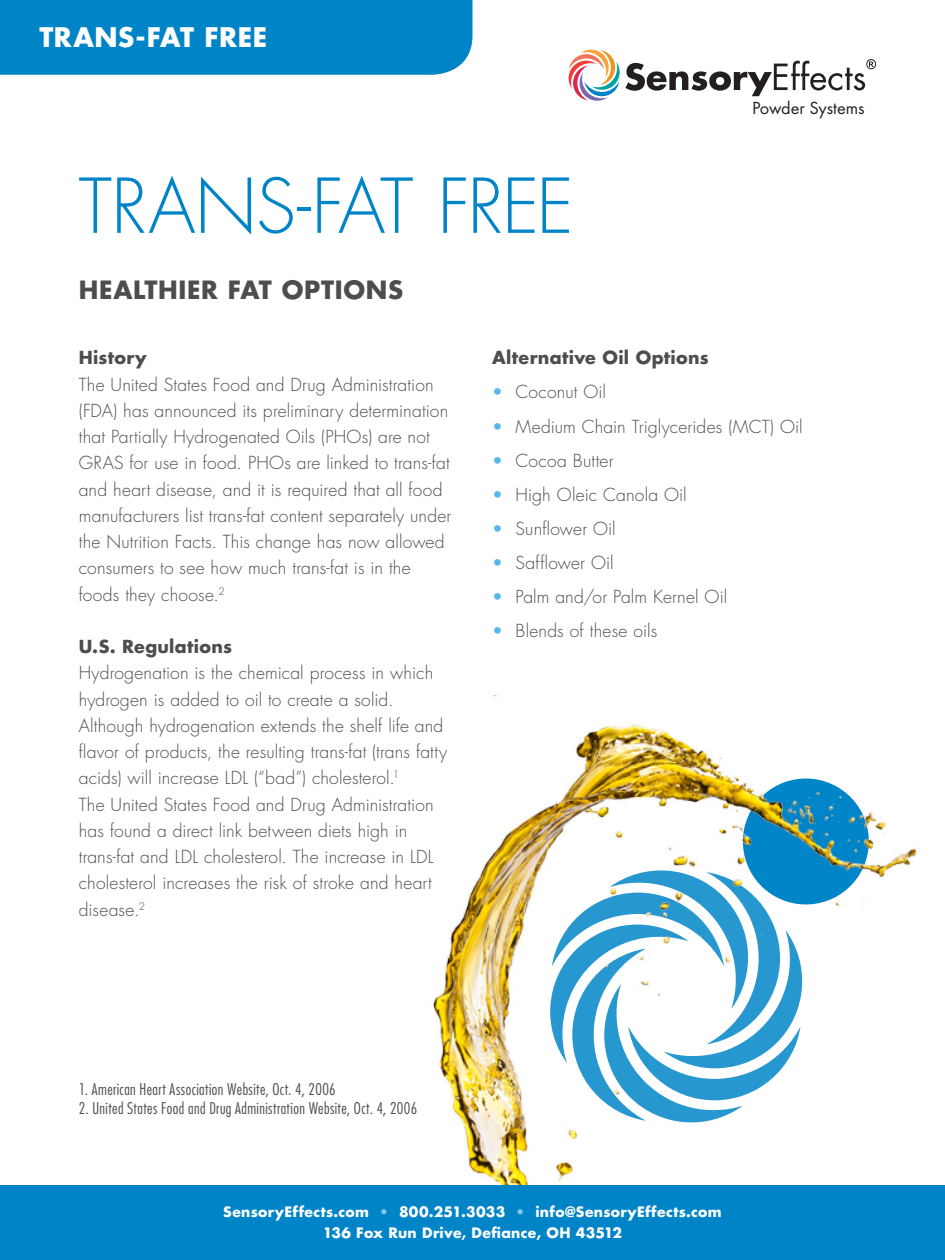
<style>
.page{position:relative;width:945px;height:1260px;background:#fff}
.page>*{position:absolute;margin:0;border:0;box-sizing:border-box;transform-origin:0 0}
.t1{font:300 73.5px "Futura";letter-spacing:-.015em;color:#0084c8}
.t2{font:700 26.25px "Futura";letter-spacing:.025em;color:#fff}
.t3{font:700 24.5px "Futura";letter-spacing:.03em;color:#4d4d4f}
.t4{font:18.2px "Futura T";letter-spacing:-.005em;color:#231f20}
.t5{font:300 17.5px/26.2px "Futura";letter-spacing:.01em;color:#4d4d4f}
.t6{font:700 17.5px "Futura";letter-spacing:.02em;color:#4d4d4f}
.t7{font:300 condensed 15.75px "Futura";letter-spacing:.025em;color:#4d4d4f}
.t8{font:700 14px/21px "Futura";letter-spacing:.025em;color:#fff;text-align:center}
.s1{color:#53b7e8}
.s2{color:#83c6ed}
</style>
<div class="page">
<img style="left:433px;top:696px;width:484px;height:489px">
<div style="left:0;top:0;width:472px;height:75px;background:#0084c8"></div>
<div style="left:0;top:1185px;width:945px;height:75px;background:#0084c8"></div>
<svg style="left:568px;top:49px;width:308px;height:52px"></svg>
<h2 class="t2" style="left:39px;top:19px;width:229px">TRANS-FAT FREE</h2>
<h1 class="t1" style="left:79px;top:159px;width:497px">TRANS-FAT FREE</h1>
<h3 class="t3" style="left:79px;top:272px;width:326px">HEALTHIER FAT OPTIONS</h3>
<p class="t4" style="left:752px;top:98px;width:114px">Powder Systems</p>
<p class="t6" style="left:79px;top:346px;width:69px">History</p>
<p class="t5" style="left:79px;top:371px;width:374px">The United States Food and Drug Administration (FDA) has announced its preliminary determination that Partially Hydrogenated Oils (PHOs) are not GRAS for use in food. PHOs are linked to trans-fat and heart disease, and it is required that all food manufacturers list trans-fat content separately under the Nutrition Facts. This change has now allowed consumers to see how much trans-fat is in the foods they choose.<sup>2</sup></p>
<p class="t6" style="left:79px;top:634px;width:155px">U.S. Regulations</p>
<p class="t5" style="left:79px;top:660px;width:370px">Hydrogenation is the chemical process in which hydrogen is added to oil to create a solid.<br>Although hydrogenation extends the shelf life and flavor of products, the resulting trans-fat (trans fatty acids) will increase LDL (“bad”) cholesterol.<sup>1<br></sup>The United States Food and Drug Administration has found a direct link between diets high in trans-fat and LDL cholesterol. The increase in LDL cholesterol increases the risk of stroke and heart disease.<sup>2</sup></p>
<p class="t6" style="left:492px;top:346px;width:218px">Alternative Oil Options</p>
<p class="t5" style="left:492px;top:379px;width:115px"><span class="s1">•</span> Coconut Oil</p>
<p class="t5" style="left:492px;top:413px;width:312px"><span class="s1">•</span> Medium Chain Triglycerides (MCT) Oil</p>
<p class="t5" style="left:492px;top:447px;width:123px"><span class="s1">•</span> Cocoa Butter</p>
<p class="t5" style="left:492px;top:482px;width:196px"><span class="s1">•</span> High Oleic Canola Oil</p>
<p class="t5" style="left:492px;top:516px;width:125px"><span class="s1">•</span> Sunflower Oil</p>
<p class="t5" style="left:492px;top:550px;width:123px"><span class="s1">•</span> Safflower Oil</p>
<p class="t5" style="left:492px;top:584px;width:236px"><span class="s1">•</span> Palm and/or Palm Kernel Oil</p>
<p class="t5" style="left:492px;top:618px;width:167px"><span class="s1">•</span> Blends of these oils</p>
<p class="t7" style="left:79px;top:1079px;width:259px">1. American Heart Association Website, Oct. 4, 2006</p>
<p class="t7" style="left:79px;top:1098px;width:340px">2. United States Food and Drug Administration Website, Oct. 4, 2006</p>
<p class="t8" style="left:223px;top:1201px;width:500px">SensoryEffects.com <span class="s2">•</span> 800.251.3033 <span class="s2">•</span> info@SensoryEffects.com<br>136 Fox Run Drive, Defiance, OH 43512</p>
</div>
